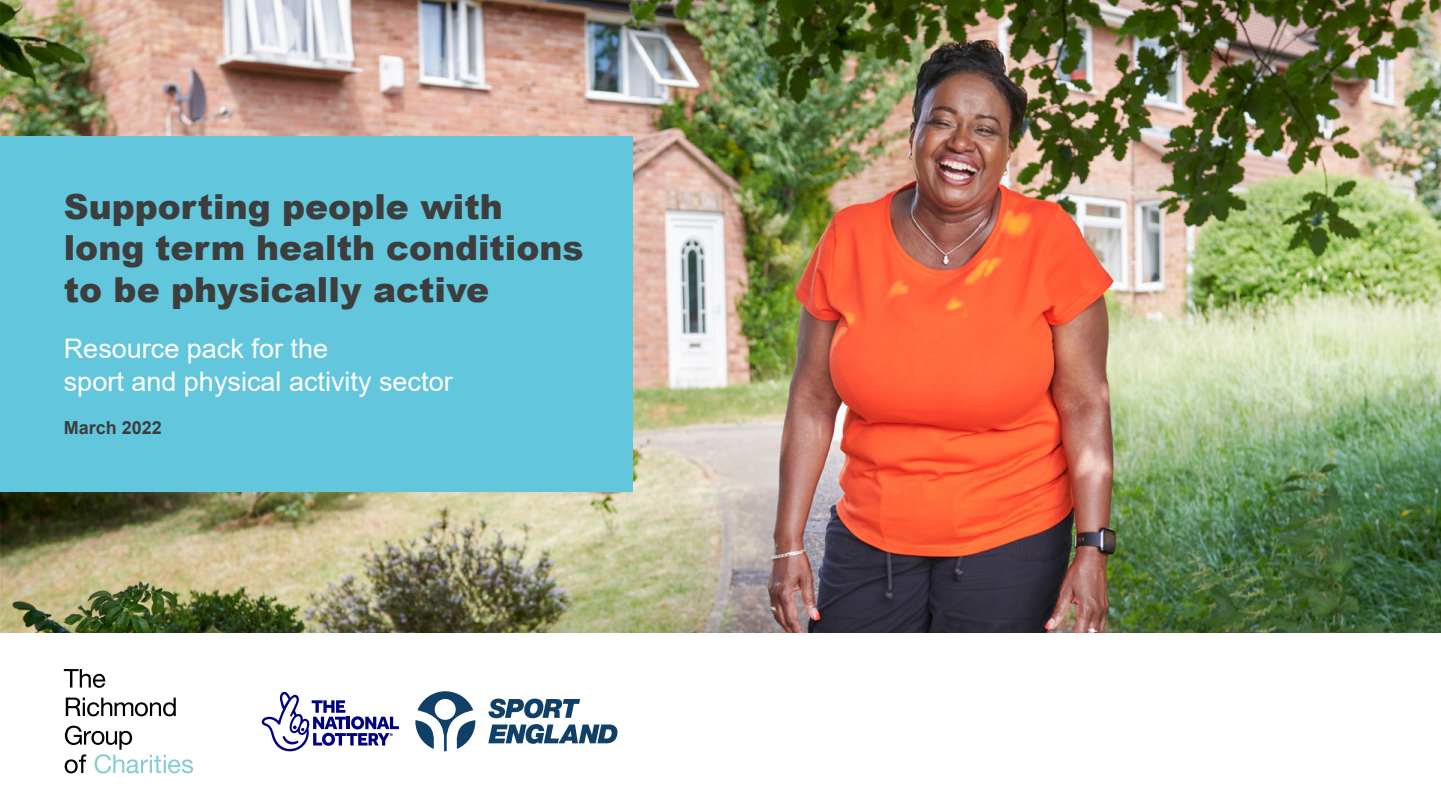
<style>
.page{position:relative;width:1441px;height:810px;background:#fff}
.page>*{position:absolute;margin:0;border:0;box-sizing:border-box;transform-origin:0 0}
.t1{font:900 34.5px/41.4px "Arial";color:#3d3d3d}
.t2{font:27px/32.4px "Arial";color:#fff}
.t3{font:700 18px "Arial";color:#3d3d3d}
</style>
<div class="page">
<img style="left:0;top:0;width:1440px;height:632px">
<svg style="left:488px;top:698px;width:92px;height:20px"></svg>
<svg style="left:488px;top:724px;width:129px;height:19px"></svg>
<svg style="left:415px;top:691px;width:60px;height:60px"></svg>
<svg style="left:262px;top:692px;width:137px;height:59px"></svg>
<svg style="left:64px;top:669px;width:41px;height:18px"></svg>
<svg style="left:66px;top:697px;width:110px;height:19px"></svg>
<svg style="left:65px;top:725px;width:128px;height:48px"></svg>
<div style="left:0;top:136px;width:632px;height:356px;background:#62c7dc"></div>
<p class="t1" style="left:64px;top:185px;width:521px">Supporting people with long term health conditions to be physically active</p>
<p class="t2" style="left:64px;top:332px;width:390px">Resource pack for the<br>sport and physical activity sector</p>
<p class="t3" style="left:64px;top:415px;width:100px">March 2022</p>
</div>
